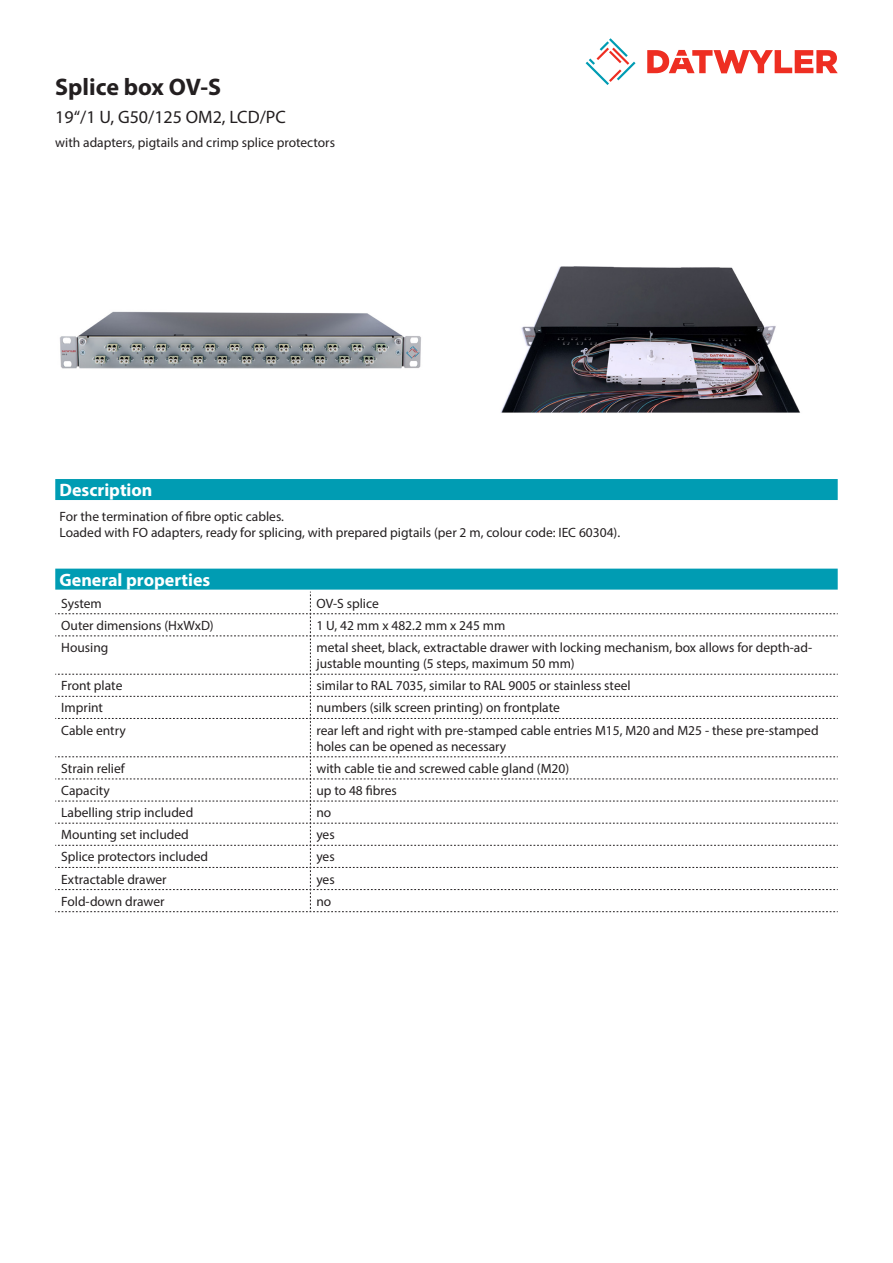
<style>
.page{position:relative;width:893px;height:1263px;background:#fff}
.page>*{position:absolute;margin:0;border:0;box-sizing:border-box;transform-origin:0 0}
.Product_Head{font:700 24px "Myriad Pro";color:#231f20}
.Standard_Head_Proper{font:700 18px "Myriad Pro";color:#fff}
.SubHead{font:18px "Myriad Pro";color:#231f20}
.myriad_light_propert{font:13.5px/16.2px "Myriad Pro";color:#231f20}
.Standard_text{font:13.5px/16.2px "Myriad Pro";color:#231f20}
</style>
<div class="page">
<svg style="left:586px;top:38px;width:49px;height:47px"></svg>
<svg style="left:647px;top:50px;width:191px;height:23px"></svg>
<img style="left:59px;top:311px;width:362px;height:58px">
<img style="left:501px;top:266px;width:299px;height:147px">
<div style="left:55px;top:479px;width:783px;height:21px;background:#009cb3"></div>
<div style="left:55px;top:569px;width:783px;height:21px;background:#009cb3"></div>
<svg style="left:55px;top:592px;width:783px;height:320px"></svg>
<p class="Product_Head" style="left:55px;top:71px;width:167px">Splice box OV-S</p>
<p class="SubHead" style="left:55px;top:105px;width:232px">19‘‘/1 U, G50/125 OM2, LCD/PC</p>
<p class="Standard_text" style="left:55px;top:134px;width:281px">with adapters, pigtails and crimp splice protectors</p>
<p class="Standard_Head_Proper" style="left:60px;top:478px;width:94px">Description</p>
<p class="Standard_text" style="left:60px;top:508px;width:562px">For the termination of fibre optic cables.<br>Loaded with FO adapters, ready for splicing, with prepared pigtails (per 2 m, colour code: IEC 60304).</p>
<p class="Standard_Head_Proper" style="left:60px;top:568px;width:152px">General properties</p>
<p class="myriad_light_propert" style="left:61px;top:595px;width:42px">System</p>
<p class="myriad_light_propert" style="left:316px;top:595px;width:64px">OV-S splice</p>
<p class="myriad_light_propert" style="left:61px;top:617px;width:154px">Outer dimensions (HxWxD)</p>
<p class="myriad_light_propert" style="left:316px;top:617px;width:191px">1 U, 42 mm x 482.2 mm x 245 mm</p>
<p class="myriad_light_propert" style="left:61px;top:639px;width:49px">Housing</p>
<p class="myriad_light_propert" style="left:316px;top:639px;width:497px">metal sheet, black, extractable drawer with locking mechanism, box allows for depth-ad&shy;justable mounting (5 steps, maximum 50 mm)</p>
<p class="myriad_light_propert" style="left:61px;top:677px;width:63px">Front plate</p>
<p class="myriad_light_propert" style="left:316px;top:677px;width:316px">similar to RAL 7035, similar to RAL 9005 or stainless steel</p>
<p class="myriad_light_propert" style="left:61px;top:700px;width:43px">Imprint</p>
<p class="myriad_light_propert" style="left:316px;top:700px;width:245px">numbers (silk screen printing) on frontplate</p>
<p class="myriad_light_propert" style="left:61px;top:722px;width:66px">Cable entry</p>
<p class="myriad_light_propert" style="left:316px;top:722px;width:504px">rear left and right with pre-stamped cable entries M15, M20 and M25 - these pre-stamped holes can be opened as necessary</p>
<p class="myriad_light_propert" style="left:61px;top:760px;width:65px">Strain relief</p>
<p class="myriad_light_propert" style="left:316px;top:760px;width:254px">with cable tie and screwed cable gland (M20)</p>
<p class="myriad_light_propert" style="left:61px;top:782px;width:50px">Capacity</p>
<p class="myriad_light_propert" style="left:316px;top:782px;width:82px">up to 48 fibres</p>
<p class="myriad_light_propert" style="left:61px;top:804px;width:134px">Labelling strip included</p>
<p class="myriad_light_propert" style="left:316px;top:804px;width:16px">no</p>
<p class="myriad_light_propert" style="left:61px;top:826px;width:129px">Mounting set included</p>
<p class="myriad_light_propert" style="left:316px;top:826px;width:20px">yes</p>
<p class="myriad_light_propert" style="left:61px;top:848px;width:148px">Splice protectors included</p>
<p class="myriad_light_propert" style="left:316px;top:848px;width:20px">yes</p>
<p class="myriad_light_propert" style="left:61px;top:871px;width:107px">Extractable drawer</p>
<p class="myriad_light_propert" style="left:316px;top:871px;width:20px">yes</p>
<p class="myriad_light_propert" style="left:61px;top:893px;width:105px">Fold-down drawer</p>
<p class="myriad_light_propert" style="left:316px;top:893px;width:16px">no</p>
</div>
